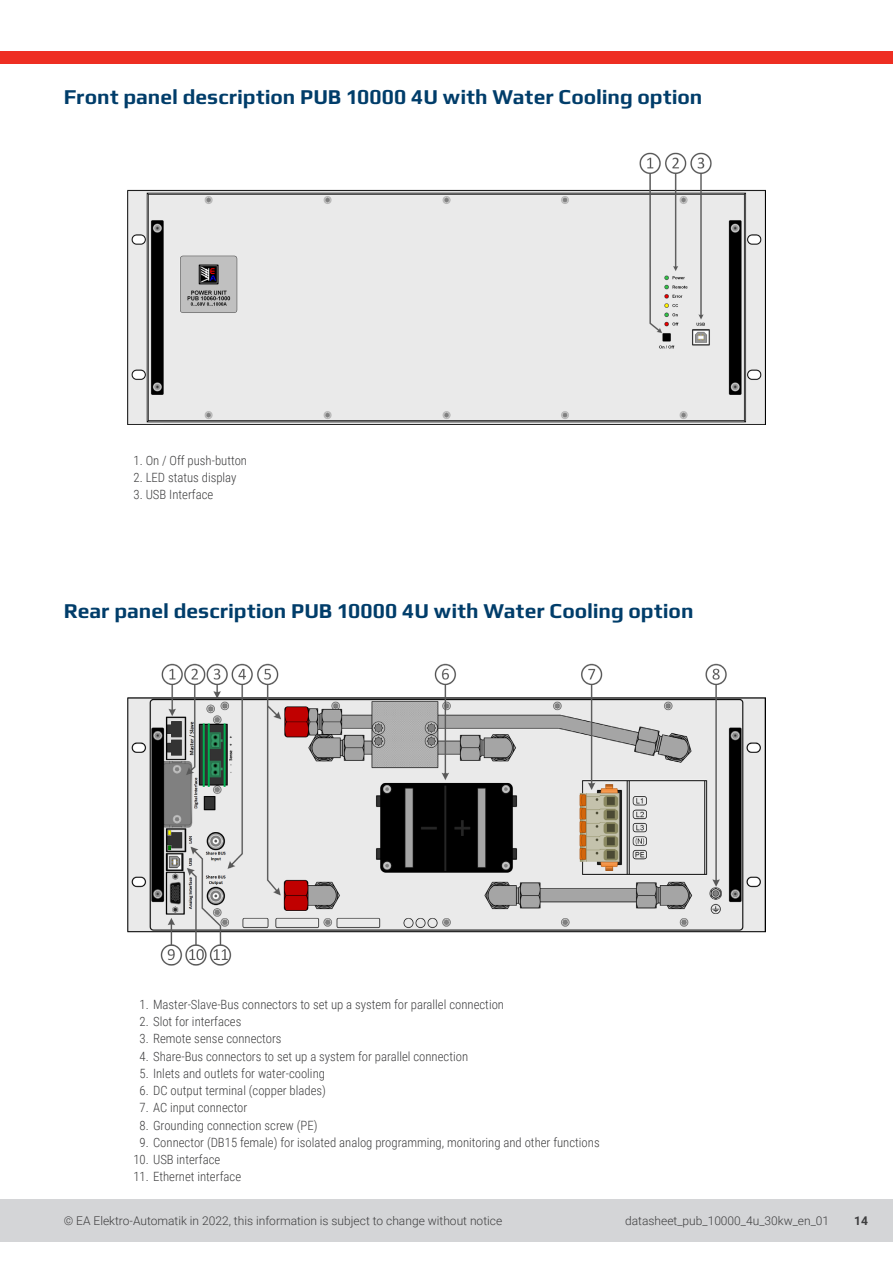
<style>
.page{position:relative;width:893px;height:1263px;background:#fff}
.page>*{position:absolute;margin:0;border:0;box-sizing:border-box;transform-origin:0 0}
.t1{font:700 21px "Play";color:#003d6a}
.t2{font:300 12.75px "Roboto Condensed";color:#3e3e3f}
.t3{font:300 12px "Roboto";color:#3e3e3f}
.t4{font:700 12px "Roboto";color:#3e3e3f}
</style>
<div class="page">
<div style="left:0;top:1199px;width:893px;height:43px;background:#d4d5d7"></div>
<div style="left:0;top:51px;width:893px;height:13px;background:#ee2e22"></div>
<img style="left:128px;top:152px;width:637px;height:273px">
<img style="left:128px;top:663px;width:637px;height:303px">
<p class="t1" style="left:64px;top:82px;width:640px">Front panel description PUB 10000 4U with Water Cooling option</p>
<p class="t2" style="left:134px;top:451px;width:115px">1. On / Off push-button</p>
<p class="t2" style="left:134px;top:468px;width:104px">2. LED status display</p>
<p class="t2" style="left:134px;top:486px;width:81px">3. USB Interface</p>
<p class="t1" style="left:64px;top:596px;width:631px">Rear panel description PUB 10000 4U with Water Cooling option</p>
<p class="t2" style="left:140px;top:995px;width:366px">1. Master-Slave-Bus connectors to set up a system for parallel connection</p>
<p class="t2" style="left:140px;top:1013px;width:103px">2. Slot for interfaces</p>
<p class="t2" style="left:140px;top:1030px;width:144px">3. Remote sense connectors</p>
<p class="t2" style="left:140px;top:1047px;width:330px">4. Share-Bus connectors to set up a system for parallel connection</p>
<p class="t2" style="left:140px;top:1064px;width:187px">5. Inlets and outlets for water-cooling</p>
<p class="t2" style="left:140px;top:1082px;width:188px">6. DC output terminal (copper blades)</p>
<p class="t2" style="left:140px;top:1099px;width:109px">7. AC input connector</p>
<p class="t2" style="left:140px;top:1116px;width:179px">8. Grounding connection screw (PE)</p>
<p class="t2" style="left:140px;top:1133px;width:462px">9. Connector (DB15 female) for isolated analog programming, monitoring and other functions</p>
<p class="t2" style="left:133px;top:1151px;width:89px">10. USB interface</p>
<p class="t2" style="left:133px;top:1168px;width:109px">11. Ethernet interface</p>
<p class="t3" style="left:64px;top:1212px;width:440px">© EA Elektro-Automatik in 2022, this information is subject to change without notice</p>
<p class="t3" style="left:625px;top:1212px;width:206px">datasheet_pub_10000_4u_30kw_en_01</p>
<p class="t4" style="left:854px;top:1212px;width:15px">14</p>
</div>
